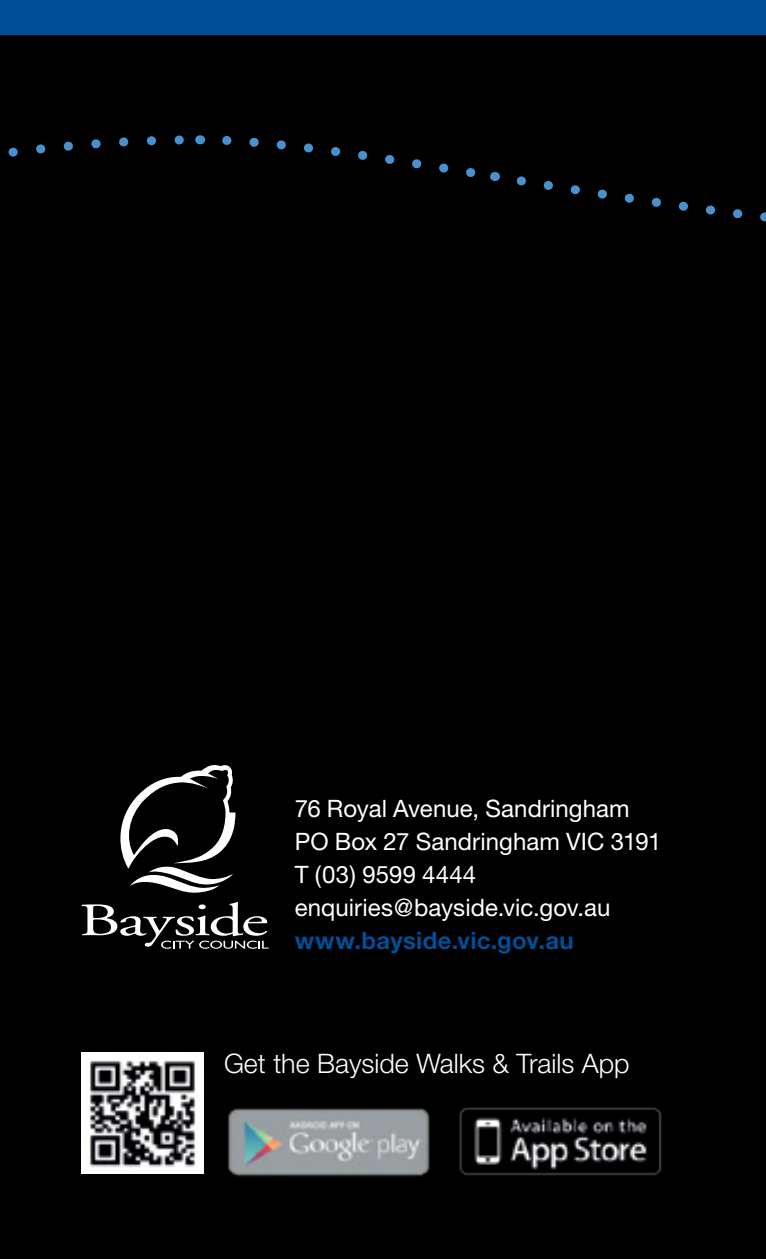
<style>
.page{position:relative;width:766px;height:1259px;background:#fff}
.page>*{position:absolute;margin:0;border:0;box-sizing:border-box;transform-origin:0 0}
.t1{font:300 27px "Helvetica Neue";color:#fff}
.t2{font:24px/33px "Helvetica Neue";letter-spacing:.005em;color:#fff}
.t3{font:700 24px "Helvetica Neue";letter-spacing:.01em;color:#004e95}
</style>
<div class="page">
<div style="left:0;top:34px;width:765px;height:1225px;background:#000"></div>
<img style="left:765px;top:264px;width:1px;height:995px">
<div style="left:0;top:0;width:765px;height:34px;background:#004e95"></div>
<svg style="left:516px;top:176px;width:249px;height:46px"></svg>
<svg style="left:8px;top:135px;width:192px;height:22px"></svg>
<svg style="left:222px;top:136px;width:273px;height:45px"></svg>
<svg style="left:81px;top:902px;width:187px;height:46px"></svg>
<svg style="left:120px;top:765px;width:115px;height:128px"></svg>
<img style="left:81px;top:1052px;width:122px;height:122px">
<img style="left:459px;top:1107px;width:203px;height:69px">
<img style="left:228px;top:1108px;width:202px;height:69px">
<p class="t2" style="left:295px;top:791px;width:368px">76 Royal Avenue, Sandringham<br>PO Box 27 Sandringham VIC 3191<br>T (03) 9599 4444 enquiries@bayside.vic.gov.au</p>
<p class="t3" style="left:295px;top:925px;width:280px">www.bayside.vic.gov.au</p>
<p class="t1" style="left:224px;top:1047px;width:407px">Get the Bayside Walks &amp; Trails App</p>
</div>
